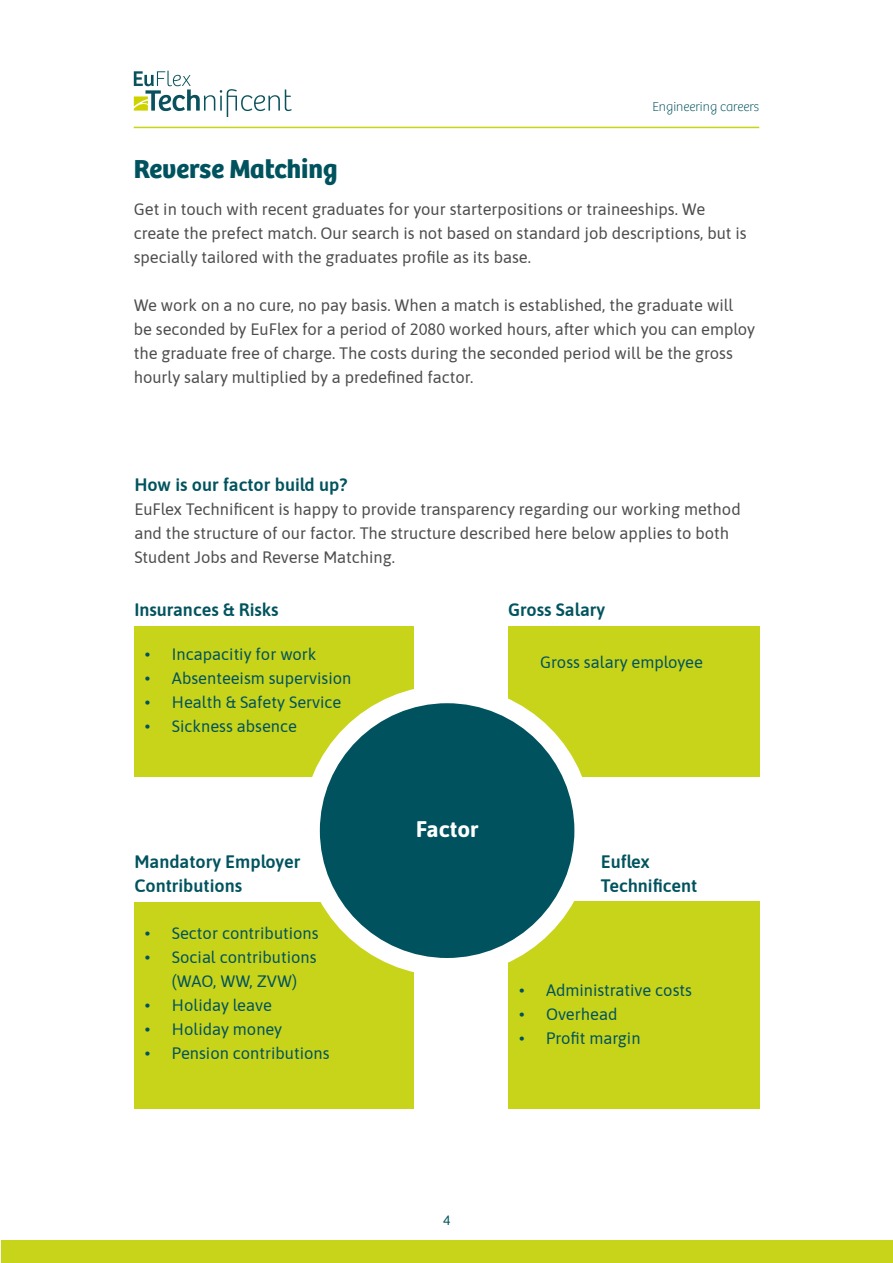
<style>
.page{position:relative;width:893px;height:1263px;background:#fff}
.page>*{position:absolute;margin:0;border:0;box-sizing:border-box;transform-origin:0 0}
.t1{font:700 27px "Bree";color:#00535e}
.t2{font:700 22.5px "Asap";color:#fff}
.t3{font:600 18px/24px "Asap";color:#00535e}
.t4{font:16.5px/24px "Asap";color:#4d4d4d}
.t5{font:16.5px/24px "Asap";color:#00535e;text-align:center}
.t6{font:100 13.5px "Bree";color:#00535e}
.t7{font:13.5px "Asap";color:#00535e}
</style>
<div class="page">
<div style="left:1px;top:1240px;width:891px;height:23px;background:#c8d419"></div>
<hr style="left:134px;top:127px;width:625px;height:1px;background:#c8d419">
<svg style="left:134px;top:71px;width:158px;height:46px"></svg>
<div style="left:134px;top:626px;width:280px;height:150px;background:#c8d419"></div>
<div style="left:134px;top:902px;width:280px;height:206px;background:#c8d419"></div>
<div style="left:508px;top:901px;width:252px;height:207px;background:#c8d419"></div>
<div style="left:508px;top:626px;width:252px;height:150px;background:#c8d419"></div>
<div style="left:311px;top:694px;width:272px;height:273px;background:#00535e;border-radius:50%"></div>
<div style="left:302px;top:685px;width:290px;height:291px;border:18px solid #fff;border-radius:50%"></div>
<p class="t6" style="left:652px;top:99px;width:108px">Engineering careers</p>
<h1 class="t1" style="left:134px;top:153px;width:205px">Reverse Matching</h1>
<p class="t4" style="left:134px;top:196px;width:615px">Get in touch with recent graduates for your starterpositions or traineeships. We create the prefect match. Our search is not based on standard job descriptions, but is specially tailored with the graduates profile as its base.</p>
<p class="t4" style="left:134px;top:292px;width:623px">We work on a no cure, no pay basis. When a match is established, the graduate will be seconded by EuFlex for a period of 2080 worked hours, after which you can employ the graduate free of charge. The costs during the seconded period will be the gross hourly salary multiplied by a predefined factor.</p>
<p class="t3" style="left:134px;top:472px;width:215px">How is our factor build up?</p>
<p class="t4" style="left:134px;top:496px;width:608px">EuFlex Technificent is happy to provide transparency regarding our working method and the structure of our factor. The structure described here below applies to both<br>Student Jobs and Reverse Matching.</p>
<p class="t3" style="left:134px;top:597px;width:146px">Insurances &amp; Risks</p>
<p class="t5" style="left:145px;top:641px;width:173px">• Incapacitiy for work</p>
<p class="t5" style="left:145px;top:665px;width:208px">• Absenteeism supervision</p>
<p class="t5" style="left:145px;top:689px;width:198px">• Health &amp; Safety Service</p>
<p class="t5" style="left:145px;top:713px;width:154px">• Sickness absence</p>
<p class="t3" style="left:508px;top:597px;width:98px">Gross Salary</p>
<p class="t5" style="left:540px;top:650px;width:164px">Gross salary employee</p>
<h2 class="t2" style="left:416px;top:813px;width:64px">Factor</h2>
<p class="t3" style="left:134px;top:848px;width:167px">Mandatory Employer<br>Contributions</p>
<p class="t3" style="left:601px;top:848px;width:98px">Euflex<br>Technificent</p>
<p class="t5" style="left:145px;top:920px;width:175px">• Sector contributions</p>
<p class="t5" style="left:145px;top:944px;width:173px">• Social contributions (WAO, WW, ZVW)</p>
<p class="t5" style="left:145px;top:992px;width:128px">• Holiday leave</p>
<p class="t5" style="left:145px;top:1016px;width:139px">• Holiday money</p>
<p class="t5" style="left:145px;top:1040px;width:186px">• Pension contributions</p>
<p class="t7" style="left:443px;top:1211px;width:9px">4</p>
<p class="t5" style="left:519px;top:977px;width:174px">• Administrative costs</p>
<p class="t5" style="left:519px;top:1001px;width:100px">• Overhead</p>
<p class="t5" style="left:519px;top:1025px;width:123px">• Profit margin</p>
</div>
